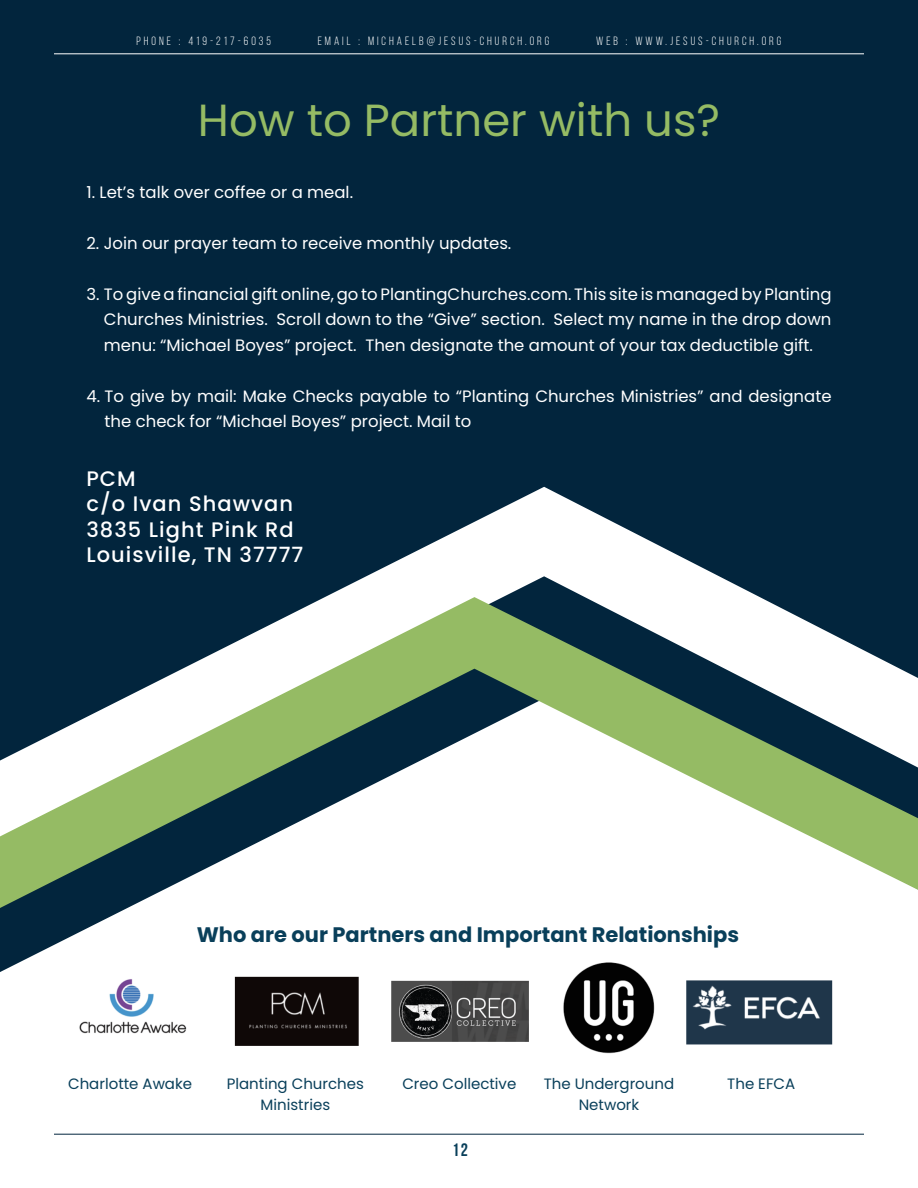
<style>
.page{position:relative;width:918px;height:1188px;background:#fff}
.page>*{position:absolute;margin:0;border:0;box-sizing:border-box;transform-origin:0 0}
.t1{font:45px "Poppins";color:#95bb64}
.t2{font:500 21px/25.5px "Poppins";letter-spacing:.05em;color:#fff}
.t3{font:700 21px "Poppins";color:#093f5a}
.t4{font:700 18px "Bebas Neue";color:#093f5a}
.t5{font:16.5px/25.5px "Poppins";color:#fff;text-align:justify}
.t6{font:15px/21px "Poppins";color:#093f5a;text-align:center}
.t7{font:12px "Bebas Neue";letter-spacing:.25em;color:#fff}
</style>
<div class="page">
<div style="left:0;top:0;width:918px;height:487px;background:#02253d"></div>
<svg style="left:0;top:487px;width:918px;height:89px;fill:#02253d"></svg>
<svg style="left:0;top:576px;width:918px;height:396px"></svg>
<svg style="left:0;top:597px;width:918px;height:311px"></svg>
<hr style="left:54px;top:54px;width:810px;height:1px;background:#fff">
<hr style="left:54px;top:1134px;width:810px;height:1px;background:#02253d">
<img style="left:79px;top:976px;width:450px;height:70px">
<img style="left:681px;top:963px;width:171px;height:82px">
<img style="left:557px;top:959px;width:114px;height:95px">
<p class="t7" style="left:137px;top:35px;width:136px">PHONE : 419-217-6035</p>
<p class="t7" style="left:318px;top:35px;width:233px">EMAIL : MICHAELB@JESUS-CHURCH.ORG</p>
<p class="t7" style="left:596px;top:35px;width:187px">WEB : WWW.JESUS-CHURCH.ORG</p>
<h1 class="t1" style="left:198px;top:94px;width:524px">How to Partner with us?</h1>
<p class="t5" style="left:86px;top:179px;width:268px">1. Let’s talk over coffee or a meal.</p>
<p class="t5" style="left:86px;top:230px;width:427px">2. Join our prayer team to receive monthly updates.</p>
<p class="t5" style="left:104px;top:281px;width:729px;text-indent:-18px">3. To give a financial gift online, go to PlantingChurches.com. This site is managed by Planting Churches Ministries. Scroll down to the “Give” section. Select my name in the drop down menu: “Michael Boyes” project. Then designate the amount of your tax deductible gift.</p>
<p class="t5" style="left:105px;top:383px;width:728px;text-indent:-18px">4. To give by mail: Make Checks payable to “Planting Churches Ministries” and designate the check for “Michael Boyes” project. Mail to</p>
<p class="t2" style="left:86px;top:466px;width:218px">PCM<br>c/o Ivan Shawvan<br>3835 Light Pink Rd<br>Louisville, TN 37777</p>
<p class="t3" style="left:197px;top:923px;width:544px">Who are our Partners and Important Relationships</p>
<p class="t6" style="left:68px;top:1074px;width:126px">Charlotte Awake</p>
<p class="t6" style="left:227px;top:1074px;width:139px">Planting Churches<br>Ministries</p>
<p class="t6" style="left:402px;top:1074px;width:115px">Creo Collective</p>
<p class="t6" style="left:544px;top:1074px;width:132px">The Underground<br>Network</p>
<p class="t6" style="left:727px;top:1074px;width:69px">The EFCA</p>
<p class="t4" style="left:452px;top:1140px;width:18px">12</p>
</div>
